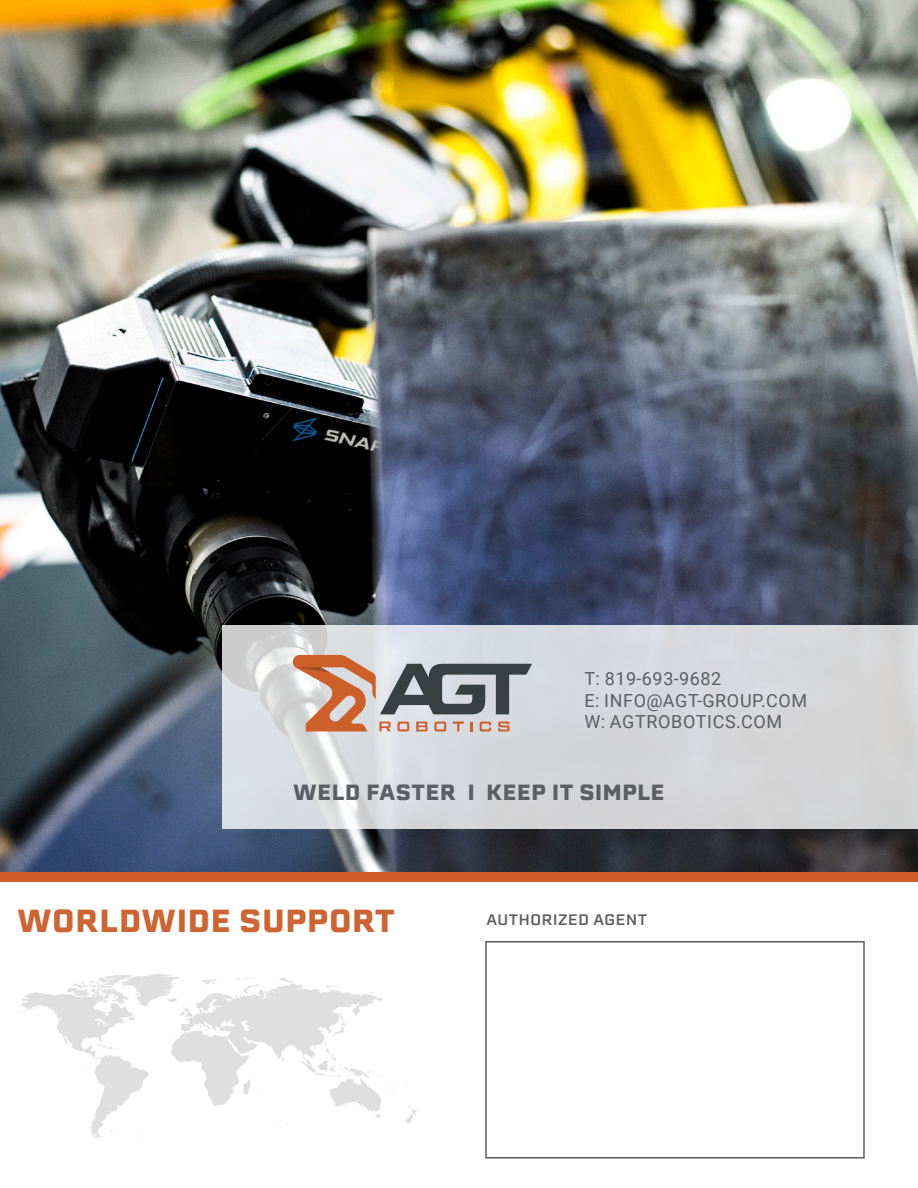
<style>
.page{position:relative;width:918px;height:1188px;background:#fff}
.page>*{position:absolute;margin:0;border:0;box-sizing:border-box;transform-origin:0 0}
.HEADER__1{font:700 31.35px "Erbaum";color:#cd6533}
.HEADER__2{font:700 21.6px "Erbaum";color:#5d5e62}
.t1{font:18px "Roboto";letter-spacing:.035em;color:#5d5e62}
.t2{font:15px "Erbaum";color:#5d5e62}
</style>
<div class="page">
<svg style="left:17px;top:974px;width:400px;height:164px"></svg>
<img style="left:0;top:0;width:918px;height:872px">
<div style="left:0;top:872px;width:918px;height:9px;background:#ce5d29"></div>
<svg style="left:222px;top:626px;width:696px;height:203px;background:#d6d8db"></svg>
<svg style="left:293px;top:655px;width:239px;height:76px;background:#b2a099"></svg>
<div style="left:485px;top:941px;width:380px;height:218px;border:2px solid #5d5e62"></div>
<p class="t1" style="left:584px;top:666px;width:138px">T: 819-693-9682</p>
<p class="t1" style="left:584px;top:688px;width:224px">E: INFO@AGT-GROUP.COM</p>
<p class="t1" style="left:584px;top:709px;width:199px">W: AGTROBOTICS.COM</p>
<p class="HEADER__2" style="left:293px;top:777px;width:373px">WELD FASTER I KEEP IT SIMPLE</p>
<p class="HEADER__1" style="left:17px;top:898px;width:380px">WORLDWIDE SUPPORT</p>
<p class="t2" style="left:486px;top:909px;width:163px">AUTHORIZED AGENT</p>
</div>
